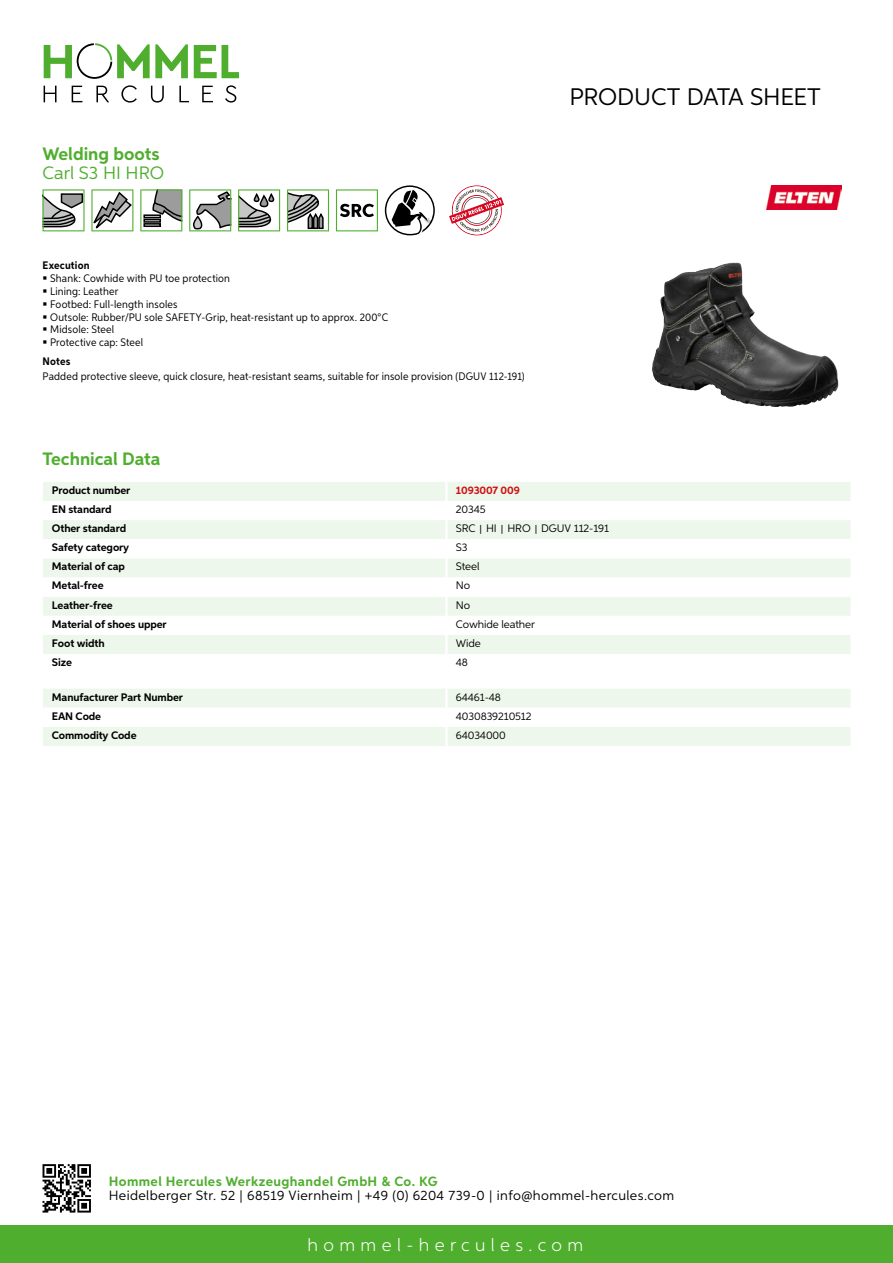
<style>
.page{position:relative;width:893px;height:1263px;background:#fff}
.page>*{position:absolute;margin:0;border:0;box-sizing:border-box;transform-origin:0 0}
.t1{font:24px "Aspira";letter-spacing:-.01em;color:#000}
.t2{font:700 18px "Aspira";color:#50ae2f}
.t3{font:300 18px "Aspira";letter-spacing:.3em;color:#fff}
.t4{font:18px "Aspira";color:#50ae2f}
.t5{font:13.5px "Aspira";letter-spacing:.03em;color:#000}
.t6{font:700 13.5px "Aspira";letter-spacing:.03em;color:#50ae2f}
.t7{font:10.95px/12.8px "Aspira Nar";letter-spacing:.015em;color:#000}
.t8{font:700 10.95px "Aspira";letter-spacing:-.01em;color:#000}
.t9{font:10.95px "Aspira";letter-spacing:-.01em;color:#000}
.t10{font:700 10.95px "Aspira Nar";letter-spacing:.015em;color:#000}
.t11{font:700 10.95px "Aspira";letter-spacing:-.01em;color:#cd1013}
.s1{font-family:"Wuerth Global";font-size:10.5px}
</style>
<div class="page">
<div style="left:0;top:1226px;width:893px;height:37px;background:#50ae2f"></div>
<svg style="left:43px;top:1164px;width:48px;height:48px"></svg>
<svg style="left:194px;top:45px;width:45px;height:33px"></svg>
<svg style="left:44px;top:43px;width:144px;height:36px"></svg>
<svg style="left:44px;top:86px;width:13px;height:16px"></svg>
<svg style="left:72px;top:86px;width:10px;height:16px"></svg>
<svg style="left:96px;top:86px;width:13px;height:16px"></svg>
<svg style="left:121px;top:85px;width:16px;height:18px"></svg>
<svg style="left:151px;top:86px;width:13px;height:17px"></svg>
<svg style="left:179px;top:86px;width:10px;height:16px"></svg>
<svg style="left:202px;top:86px;width:11px;height:16px"></svg>
<svg style="left:225px;top:85px;width:11px;height:18px"></svg>
<div style="left:43px;top:482px;width:807px;height:19px;background:#eef7eb"></div>
<svg style="left:43px;top:520px;width:807px;height:134px;fill:#eef7eb"></svg>
<hr style="left:445px;top:482px;width:3px;height:19px;background:#fff">
<hr style="left:445px;top:520px;width:3px;height:19px;background:#fff">
<hr style="left:445px;top:539px;width:3px;height:19px;background:#fff">
<hr style="left:445px;top:558px;width:3px;height:19px;background:#fff">
<hr style="left:445px;top:577px;width:3px;height:20px;background:#fff">
<hr style="left:445px;top:597px;width:3px;height:19px;background:#fff">
<hr style="left:445px;top:616px;width:3px;height:19px;background:#fff">
<hr style="left:445px;top:635px;width:3px;height:19px;background:#fff">
<svg style="left:43px;top:689px;width:807px;height:57px"></svg>
<hr style="left:445px;top:727px;width:3px;height:19px;background:#fff">
<svg style="left:43px;top:189px;width:90px;height:42px"></svg>
<svg style="left:140px;top:189px;width:42px;height:42px"></svg>
<svg style="left:189px;top:189px;width:42px;height:42px"></svg>
<svg style="left:238px;top:189px;width:42px;height:42px"></svg>
<svg style="left:287px;top:189px;width:42px;height:42px"></svg>
<svg style="left:336px;top:189px;width:42px;height:42px"></svg>
<svg style="left:385px;top:185px;width:50px;height:50px"></svg>
<svg style="left:449px;top:185px;width:55px;height:50px"></svg>
<img style="left:652px;top:262px;width:187px;height:145px">
<img style="left:766px;top:185px;width:76px;height:24px">
<h2 class="t2" style="left:43px;top:142px;width:119px">Welding boots</h2>
<h2 class="t4" style="left:43px;top:162px;width:109px">Carl S3 HI HRO</h2>
<p class="t10" style="left:43px;top:259px;width:49px">Execution</p>
<p class="t7" style="left:50px;top:272px;width:340px">Shank: Cowhide with PU toe protection<br>Lining: Leather<br>Footbed: Full-length insoles<br>Outsole: Rubber/PU sole SAFETY-Grip, heat-resistant up to approx. 200°C<br>Midsole: Steel<br>Protective cap: Steel</p>
<p class="t10" style="left:43px;top:355px;width:29px">Notes</p>
<p class="t7" style="left:43px;top:370px;width:484px">Padded protective sleeve, quick closure, heat-resistant seams, suitable for insole provision (DGUV 112-191)</p>
<h1 class="t1" style="left:569px;top:82px;width:253px">Product data sh eet</h1>
<h2 class="t2" style="left:43px;top:448px;width:120px">Technical Data</h2>
<p class="t8" style="left:52px;top:483px;width:80px">Product number</p>
<p class="t11" style="left:456px;top:483px;width:66px">1093007 009</p>
<p class="t8" style="left:52px;top:502px;width:61px">EN standard</p>
<p class="t9" style="left:456px;top:502px;width:31px">20345</p>
<p class="t8" style="left:52px;top:521px;width:76px">Other standard</p>
<p class="t9" style="left:456px;top:522px;width:155px">SRC <span class="s1">|</span> HI <span class="s1">|</span> HRO <span class="s1">|</span> DGUV 112-191</p>
<p class="t8" style="left:52px;top:541px;width:79px">Safety category</p>
<p class="t9" style="left:456px;top:541px;width:13px">S3</p>
<p class="t8" style="left:52px;top:560px;width:75px">Material of cap</p>
<p class="t9" style="left:456px;top:560px;width:25px">Steel</p>
<p class="t8" style="left:52px;top:579px;width:53px">Metal-free</p>
<p class="t9" style="left:456px;top:579px;width:16px">No</p>
<p class="t8" style="left:52px;top:598px;width:62px">Leather-free</p>
<p class="t9" style="left:456px;top:598px;width:16px">No</p>
<p class="t8" style="left:52px;top:617px;width:116px">Material of shoes upper</p>
<p class="t9" style="left:456px;top:617px;width:81px">Cowhide leather</p>
<p class="t8" style="left:52px;top:636px;width:54px">Foot width</p>
<p class="t9" style="left:456px;top:636px;width:27px">Wide</p>
<p class="t8" style="left:52px;top:655px;width:22px">Size</p>
<p class="t9" style="left:456px;top:655px;width:14px">48</p>
<p class="t8" style="left:52px;top:690px;width:133px">Manufacturer Part Number</p>
<p class="t9" style="left:456px;top:690px;width:47px">64461-48</p>
<p class="t8" style="left:52px;top:709px;width:51px">EAN Code</p>
<p class="t9" style="left:456px;top:709px;width:77px">4030839210512</p>
<p class="t8" style="left:52px;top:728px;width:86px">Commodity Code</p>
<p class="t9" style="left:456px;top:728px;width:52px">64034000</p>
<p class="t6" style="left:109px;top:1172px;width:330px">Hommel Hercules Werkzeughandel GmbH &amp; Co. KG</p>
<p class="t5" style="left:109px;top:1187px;width:567px">Heidelberger Str. 52 | 68519 Viernheim | +49 (0) 6204 739-0 | info@hommel-hercules.com</p>
<h2 class="t3" style="left:307px;top:1234px;width:277px">hommel-hercules.com</h2>
</div>
